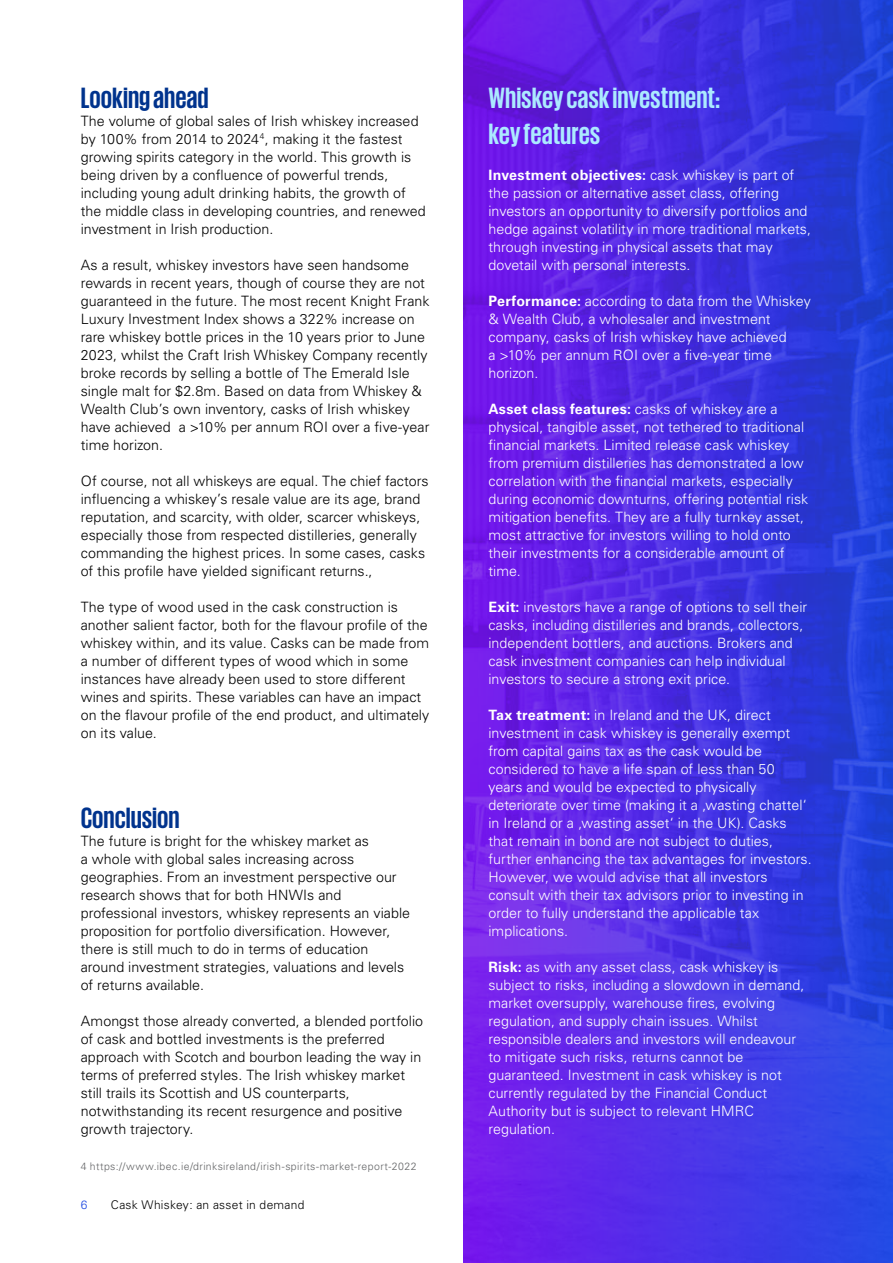
<style>
.page{position:relative;width:893px;height:1263px;background:#fff}
.page>*{position:absolute;margin:0;border:0;box-sizing:border-box;transform-origin:0 0}
.t1{font:700 30px/36px "KPMG";color:#aceaff}
.t2{font:700 30px "KPMG";color:#00338d}
.t3{font:300 14.25px/18px "Univers LT Std";color:#000}
.t4{font:300 14.25px/18px "Univers LT Std";color:#fff}
.t5{font:300 12px "Univers LT Std";letter-spacing:.02em;color:#000}
.t6{font:300 12px "Univers LT Std";color:#1e49e2}
.t7{font:300 10.5px "Univers LT Std";letter-spacing:.035em;color:#636466}
.s1{font-weight:700}
</style>
<div class="page">
<img style="left:463px;top:0;width:430px;height:1263px">
<h1 class="t2" style="left:81px;top:83px;width:129px">Looking ahead</h1>
<p class="t3" style="left:81px;top:112px;width:347px">The volume of global sales of Irish whiskey increased by 100% from 2014 to 2024<sup>4</sup>, making it the fastest growing spirits category in the world. This growth is being driven by a confluence of powerful trends, including young adult drinking habits, the growth of the middle class in developing countries, and renewed investment in Irish production.</p>
<p class="t3" style="left:81px;top:256px;width:350px">As a result, whiskey investors have seen handsome rewards in recent years, though of course they are not guaranteed in the future. The most recent Knight Frank Luxury Investment Index shows a 322% increase on rare whiskey bottle prices in the 10 years prior to June 2023, whilst the Craft Irish Whiskey Company recently broke records by selling a bottle of The Emerald Isle single malt for $2.8m. Based on data from Whiskey &amp; Wealth Club’s own inventory, casks of Irish whiskey have achieved a &gt;10% per annum ROI over a five-year time horizon.</p>
<p class="t3" style="left:81px;top:472px;width:349px">Of course, not all whiskeys are equal. The chief factors influencing a whiskey’s resale value are its age, brand reputation, and scarcity, with older, scarcer whiskeys, especially those from respected distilleries, generally commanding the highest prices. In some cases, casks of this profile have yielded significant returns.,</p>
<p class="t3" style="left:81px;top:598px;width:350px">The type of wood used in the cask construction is another salient factor, both for the flavour profile of the whiskey within, and its value. Casks can be made from a number of different types of wood which in some instances have already been used to store different wines and spirits. These variables can have an impact on the flavour profile of the end product, and ultimately on its value.</p>
<h1 class="t2" style="left:81px;top:803px;width:100px">Conclusion</h1>
<p class="t3" style="left:81px;top:832px;width:331px">The future is bright for the whiskey market as<br>a whole with global sales increasing across geographies. From an investment perspective our research shows that for both HNWIs and professional investors, whiskey represents an viable proposition for portfolio diversification. However, there is still much to do in terms of education around investment strategies, valuations and levels of returns available.</p>
<p class="t3" style="left:81px;top:1012px;width:344px">Amongst those already converted, a blended portfolio of cask and bottled investments is the preferred approach with Scotch and bourbon leading the way in terms of preferred styles. The Irish whiskey market still trails its Scottish and US counterparts, notwithstanding its recent resurgence and positive growth trajectory.</p>
<p class="t7" style="left:81px;top:1160px;width:337px">4 https://www.ibec.ie/drinksireland/irish-spirits-market-report-2022</p>
<p class="t6" style="left:81px;top:1197px;width:8px">6</p>
<p class="t5" style="left:111px;top:1197px;width:195px">Cask Whiskey: an asset in demand</p>
<h1 class="t1" style="left:488px;top:79px;width:233px">Whiskey cask investment: key features</h1>
<p class="t4" style="left:488px;top:166px;width:324px"><span class="s1">Investment objectives:</span> cask whiskey is part of the passion or alternative asset class, offering investors an opportunity to diversify portfolios and hedge against volatility in more traditional markets, through investing in physical assets that may dovetail with personal interests.</p>
<p class="t4" style="left:488px;top:292px;width:324px"><span class="s1">Performance:</span> according to data from the Whiskey &amp; Wealth Club, a wholesaler and investment company, casks of Irish whiskey have achieved<br>a &gt;10% per annum ROI over a five-year time horizon.</p>
<p class="t4" style="left:488px;top:400px;width:321px"><span class="s1">Asset class features:</span> casks of whiskey are a physical, tangible asset, not tethered to traditional financial markets. Limited release cask whiskey from premium distilleries has demonstrated a low correlation with the financial markets, especially during economic downturns, offering potential risk mitigation benefits. They are a fully turnkey asset, most attractive for investors willing to hold onto their investments for a considerable amount of time.</p>
<p class="t4" style="left:488px;top:598px;width:320px"><span class="s1">Exit:</span> investors have a range of options to sell their casks, including distilleries and brands, collectors, independent bottlers, and auctions. Brokers and cask investment companies can help individual investors to secure a strong exit price.</p>
<p class="t4" style="left:488px;top:706px;width:325px"><span class="s1">Tax treatment:</span> in Ireland and the UK, direct investment in cask whiskey is generally exempt from capital gains tax as the cask would be considered to have a life span of less than 50 years and would be expected to physically deteriorate over time (making it a ‚wasting chattel‘ in Ireland or a ‚wasting asset‘ in the UK). Casks that remain in bond are not subject to duties, further enhancing the tax advantages for investors.<br>However, we would advise that all investors consult with their tax advisors prior to investing in order to fully understand the applicable tax implications.</p>
<p class="t4" style="left:488px;top:958px;width:317px"><span class="s1">Risk:</span> as with any asset class, cask whiskey is subject to risks, including a slowdown in demand, market oversupply, warehouse fires, evolving regulation, and supply chain issues. Whilst responsible dealers and investors will endeavour to mitigate such risks, returns cannot be guaranteed. Investment in cask whiskey is not currently regulated by the Financial Conduct Authority but is subject to relevant HMRC regulation.</p>
</div>
